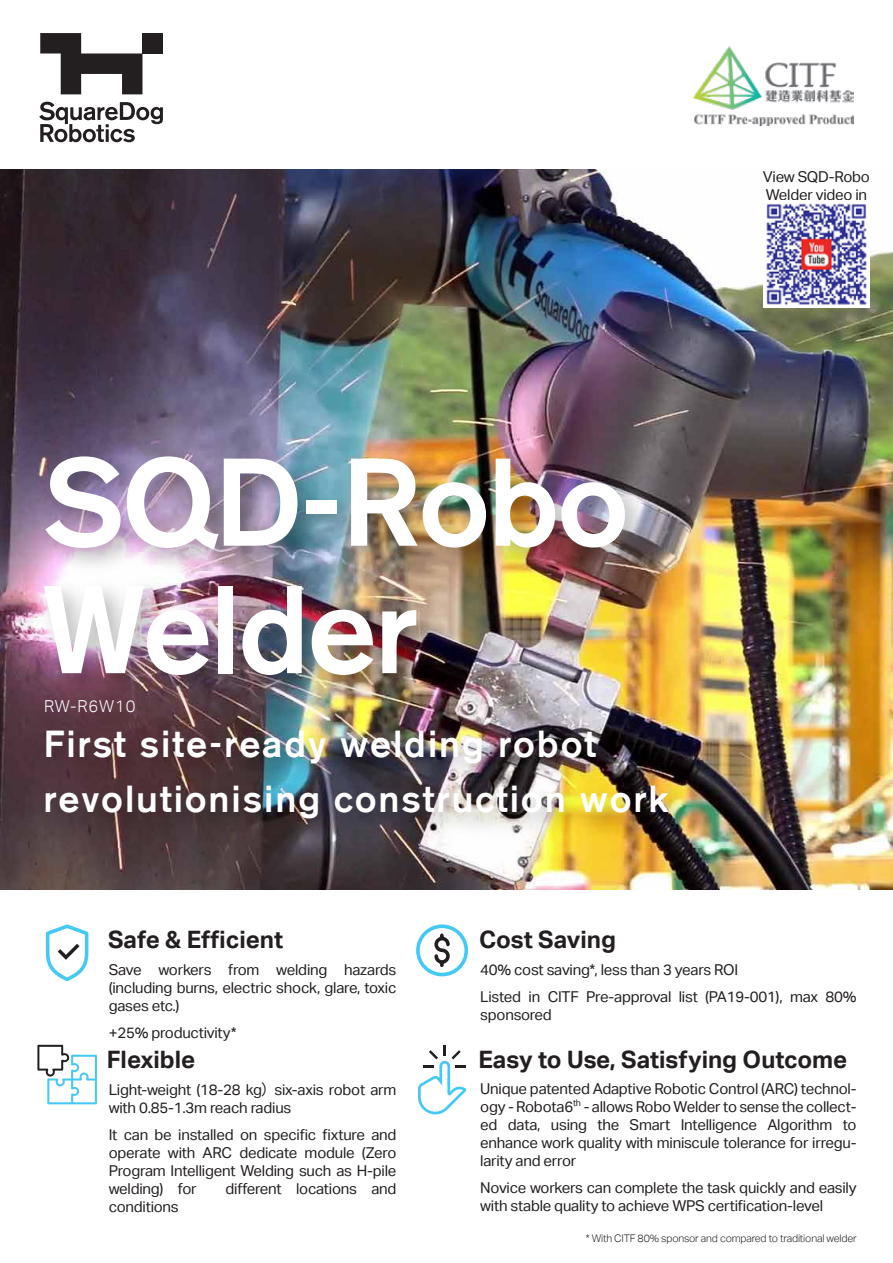
<style>
.page{position:relative;width:893px;height:1263px;background:#fff}
.page>*{position:absolute;margin:0;border:0;box-sizing:border-box;transform-origin:0 0}
.t1{font:500 123.3px/127.4px "Akzidenz Grotesk BE";letter-spacing:-.02em;color:#fff}
.t2{font:500 37.5px/55.5px "Akzidenz Grotesk BE";letter-spacing:.05em;color:#fff}
.t3{font:700 24px "Aktiv Grotesk";color:#231f20}
.t4{font:300 16.5px "Aktiv Grotesk";letter-spacing:.05em;color:#fff}
.t5{font:15px/18px "Aktiv Grotesk";letter-spacing:-.015em;color:#231f20}
.t6{font:300 10.5px "Aktiv Grotesk";letter-spacing:-.015em;color:#231f20}
.s1{font-family:"Source Han Sans HC"}
</style>
<div class="page">
<img style="left:0;top:170px;width:893px;height:719px">
<img style="left:26px;top:738px;width:679px;height:118px">
<img style="left:25px;top:423px;width:636px;height:315px">
<svg style="left:39px;top:102px;width:124px;height:40px"></svg>
<svg style="left:40px;top:33px;width:102px;height:61px"></svg>
<div style="left:142px;top:33px;width:21px;height:20px;background:#231f20"></div>
<img style="left:693px;top:47px;width:160px;height:79px">
<img style="left:763px;top:201px;width:107px;height:106px">
<img style="left:27px;top:673px;width:866px;height:87px">
<svg style="left:46px;top:924px;width:42px;height:57px"></svg>
<svg style="left:416px;top:924px;width:52px;height:52px"></svg>
<svg style="left:37px;top:1045px;width:60px;height:59px"></svg>
<svg style="left:418px;top:1045px;width:48px;height:70px"></svg>
<svg style="left:429px;top:1050px;width:9px;height:9px"></svg>
<svg style="left:452px;top:1050px;width:9px;height:9px"></svg>
<p class="t5" style="left:763px;top:168px;width:109px">View SQD-Robo<br>Welder video in</p>
<h1 class="t1" style="left:43px;top:438px;width:588px">SQD-Robo<br>Welder</h1>
<p class="t4" style="left:44px;top:697px;width:93px">RW-R6W10</p>
<h2 class="t2" style="left:43px;top:716px;width:627px">First site-ready welding robot revolutionising construction work</h2>
<h3 class="t3" style="left:108px;top:926px;width:177px">Safe &amp; Efficient</h3>
<h3 class="t3" style="left:479px;top:926px;width:139px">Cost Saving</h3>
<p class="t5" style="left:109px;top:960px;width:289px;text-align:justify">Save workers from welding hazards (including burns, electric shock, glare, toxic gases etc.)</p>
<p class="t5" style="left:109px;top:1023px;width:129px">+25% productivity*</p>
<h3 class="t3" style="left:107px;top:1045px;width:90px">Flexible</h3>
<p class="t5" style="left:109px;top:1081px;width:289px">Light-weight (18-28 kg<span class="s1">）</span>six-axis robot arm with 0.85-1.3m reach radius</p>
<p class="t5" style="left:109px;top:1126px;width:289px;text-align:justify">It can be installed on specific fixture and operate with ARC dedicate module (Zero Program Intelligent Welding such as H-pile welding) for</p>
<p class="t5" style="left:225px;top:1180px;width:172px">different locations and</p>
<p class="t5" style="left:109px;top:1198px;width:72px">conditions</p>
<p class="t5" style="left:480px;top:956px;width:378px;line-height:27px">40% cost saving*, less than 3 years ROI<br>Listed in CITF Pre-approval list (PA19-001), max 80%</p>
<p class="t5" style="left:480px;top:1005px;width:73px">sponsored</p>
<h3 class="t3" style="left:478px;top:1046px;width:370px">Easy to Use, Satisfying Outcome</h3>
<p class="t5" style="left:480px;top:1080px;width:378px;text-align:justify">Unique patented Adaptive Robotic Control (ARC) technol&shy;ogy - Robota6<sup>th</sup> - allows Robo Welder to sense the collect&shy;ed data, using the Smart Intelligence Algorithm to enhance work quality with miniscule tolerance for irregu&shy;larity and error</p>
<p class="t5" style="left:480px;top:1179px;width:378px">Novice workers can complete the task quickly and easily with stable quality to achieve WPS certification-level</p>
<p class="t6" style="left:586px;top:1232px;width:272px">* With CITF 80% sponsor and compared to traditional welder</p>
</div>
